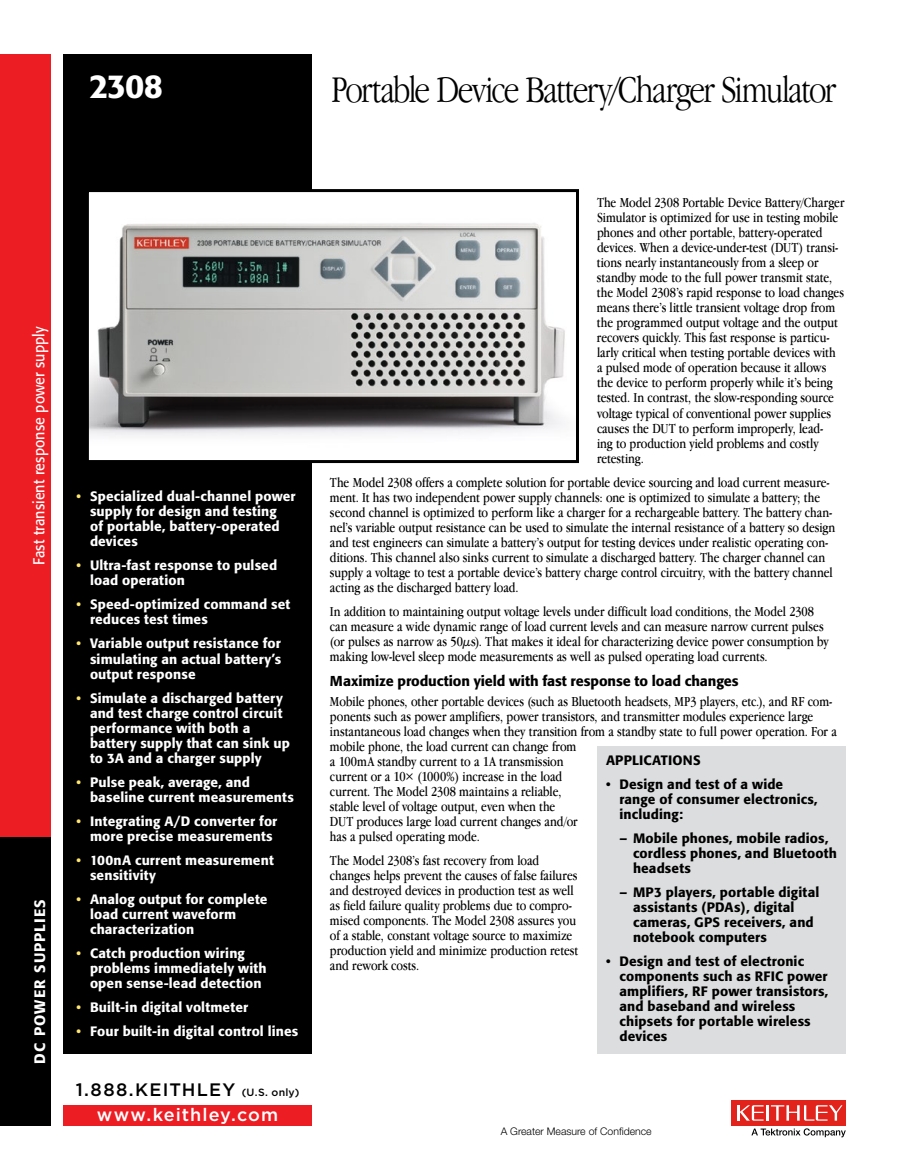
<style>
.page{position:relative;width:918px;height:1175px;background:#fff}
.page>*{position:absolute;margin:0;border:0;box-sizing:border-box;transform-origin:0 0}
.t1{font:300 condensed 39px "Garamond IT Cby BT";letter-spacing:-.045em;color:#000}
.t2{font:500 33px "Formata";color:#fff}
.t3{font:500 18px "Gotham";letter-spacing:.065em;color:#000}
.t4{font:500 18px "Gotham";letter-spacing:.06em;color:#fff}
.t5{font:15.75px "Formata";letter-spacing:.005em;color:#fff;scale:.9 1}
.t6{font:500 15px "Formata";letter-spacing:.07em;color:#fff}
.t7{font:condensed 14.25px/15px "Garamond IT Cby BT";color:#000}
.t8{font:500 14.25px "Formata";letter-spacing:-.005em;color:#000}
.t9{font:500 13.5px/15px "Formata";letter-spacing:.01em;color:#fff}
.t10{font:500 13.5px/15px "Formata";letter-spacing:.01em;color:#000}
.t11{font:300 10.5px "Helvetica Neue";color:#000}
.s1{color:#ffe76e}
.s2{font-size:10.5px}
</style>
<div class="page">
<div style="left:0;top:54px;width:51px;height:783px;background:#ed1d24"></div>
<div style="left:63px;top:54px;width:249px;height:999px;background:#000"></div>
<div style="left:0;top:837px;width:51px;height:288px;background:#000"></div>
<div style="left:63px;top:1104px;width:249px;height:21px;background:#ed1d24"></div>
<div style="left:732px;top:1100px;width:114px;height:25px;background:#e2231b"></div>
<hr style="left:766px;top:1105px;width:3px;height:15px;background:#fff">
<svg style="left:737px;top:1105px;width:27px;height:15px"></svg>
<svg style="left:771px;top:1105px;width:71px;height:15px"></svg>
<svg style="left:751px;top:1128px;width:95px;height:9px"></svg>
<img style="left:90px;top:193px;width:475px;height:266px">
<div style="left:86px;top:189px;width:493px;height:274px;border:3px solid #000"></div>
<div style="left:597px;top:745px;width:249px;height:308px;background:#dcddde"></div>
<h2 class="t2" style="left:89px;top:66px;width:75px">2308</h2>
<h1 class="t1" style="left:331px;top:68px;width:507px">Portable Device Battery/Charger Simulator</h1>
<p class="t5" style="left:29px;top:565px;width:266px;rotate:-90deg">Fast transient response power supply</p>
<p class="t6" style="left:30px;top:1063px;width:166px;rotate:-90deg">DC POWER SUPPLIES</p>
<p class="t9" style="left:90px;top:489px;width:207px;text-indent:-14px"><span class="s1">•</span> Specialized dual-channel power supply for design and testing<br>of portable, battery-operated devices</p>
<p class="t9" style="left:90px;top:558px;width:189px;text-indent:-14px"><span class="s1">•</span> Ultra-fast response to pulsed load operation</p>
<p class="t9" style="left:90px;top:597px;width:202px;text-indent:-14px"><span class="s1">•</span> Speed-optimized command set reduces test times</p>
<p class="t9" style="left:90px;top:636px;width:193px;text-align:justify;text-indent:-14px"><span class="s1">•</span> Variable output resistance for simulating an actual battery’s output response</p>
<p class="t9" style="left:90px;top:690px;width:201px;text-indent:-14px"><span class="s1">•</span> Simulate a discharged battery and test charge control circuit performance with both a battery supply that can sink up to 3A and a charger supply</p>
<p class="t9" style="left:90px;top:774px;width:205px;text-indent:-14px"><span class="s1">•</span> Pulse peak, average, and baseline current measurements</p>
<p class="t9" style="left:90px;top:813px;width:189px;text-indent:-14px"><span class="s1">•</span> Integrating A/D converter for more precise measurements</p>
<p class="t9" style="left:90px;top:852px;width:185px;text-indent:-14px"><span class="s1">•</span> 100nA current measurement sensitivity</p>
<p class="t9" style="left:90px;top:891px;width:179px;text-indent:-14px"><span class="s1">•</span> Analog output for complete load current waveform characterization</p>
<p class="t9" style="left:90px;top:945px;width:178px;text-indent:-14px"><span class="s1">•</span> Catch production wiring problems immediately with open sense-lead detection</p>
<p class="t9" style="left:76px;top:999px;width:173px"><span class="s1">•</span> Built-in digital voltmeter</p>
<p class="t9" style="left:76px;top:1023px;width:223px"><span class="s1">•</span> Four built-in digital control lines</p>
<p class="t3" style="left:76px;top:1079px;width:225px">1.888.KEITHLEY <span class="s2">(U.S. only)</span></p>
<p class="t4" style="left:97px;top:1104px;width:183px">www.keithley.com</p>
<p class="t7" style="left:597px;top:195px;width:249px">The Model 2308 Portable Device Battery/Charger Simulator is optimized for use in testing mobile phones and other portable, battery-operated devices. When a device-under-test (DUT) transi&shy;tions nearly instantaneously from a sleep or standby mode to the full power transmit state, the Model 2308’s rapid response to load changes means there’s little transient voltage drop from the programmed output voltage and the output recovers quickly. This fast response is particu&shy;larly critical when testing portable devices with a pulsed mode of operation because it allows the device to perform properly while it’s being tested. In contrast, the slow-responding source voltage typical of conventional power supplies causes the DUT to perform improperly, lead-<br>ing to production yield problems and costly retesting.</p>
<p class="t7" style="left:330px;top:474px;width:507px">The Model 2308 offers a complete solution for portable device sourcing and load current measure&shy;ment. It has two independent power supply channels: one is optimized to simulate a battery; the second channel is optimized to perform like a charger for a rechargeable battery. The battery chan&shy;nel’s variable output resistance can be used to simulate the internal resistance of a battery so design and test engineers can simulate a battery’s output for testing devices under realistic operating con&shy;ditions. This channel also sinks current to simulate a discharged battery. The charger channel can supply a voltage to test a portable device’s battery charge control circuitry, with the battery channel acting as the discharged battery load.</p>
<p class="t7" style="left:330px;top:603px;width:500px">In addition to maintaining output voltage levels under difficult load conditions, the Model 2308 can measure a wide dynamic range of load current levels and can measure narrow current pulses (or pulses as narrow as 50µs). That makes it ideal for characterizing device power consumption by making low-level sleep mode measurements as well as pulsed operating load currents.</p>
<p class="t8" style="left:330px;top:672px;width:410px">Maximize production yield with fast response to load changes</p>
<p class="t7" style="left:330px;top:693px;width:508px">Mobile phones, other portable devices (such as Bluetooth headsets, MP3 players, etc.), and RF com&shy;ponents such as power amplifiers, power transistors, and transmitter modules experience large instantaneous load changes when they transition from a standby state to full power operation. For a mobile phone, the load current can change from<br>a 100mA standby current to a 1A transmission<br>current or a 10× (1000%) increase in the load<br>current. The Model 2308 maintains a reliable,<br>stable level of voltage output, even when the<br>DUT produces large load current changes and/or<br>has a pulsed operating mode.</p>
<p class="t7" style="left:330px;top:852px;width:250px">The Model 2308’s fast recovery from load changes helps prevent the causes of false failures and destroyed devices in production test as well as field failure quality problems due to compro&shy;mised components. The Model 2308 assures you of a stable, constant voltage source to maximize production yield and minimize production retest and rework costs.</p>
<p class="t10" style="left:606px;top:753px;width:10px">App</p>
<p class="t10" style="left:632px;top:753px;width:70px">lic ati ons</p>
<p class="t10" style="left:620px;top:777px;width:200px;text-indent:-14px">• Design and test of a wide range of consumer electronics, including:</p>
<p class="t10" style="left:633px;top:831px;width:205px;text-indent:-14px">– Mobile phones, mobile radios, cordless phones, and Bluetooth headsets</p>
<p class="t10" style="left:633px;top:885px;width:188px;text-indent:-14px">– MP3 players, portable digital assistants (PDAs), digital cameras, GPS receivers, and notebook computers</p>
<p class="t10" style="left:620px;top:954px;width:210px;text-indent:-14px">• Design and test of electronic components such as RFIC power amplifiers, RF power transistors, and baseband and wireless chipsets for portable wireless devices</p>
<p class="t11" style="left:501px;top:1125px;width:152px">A Greater Measure of Confidence</p>
</div>
